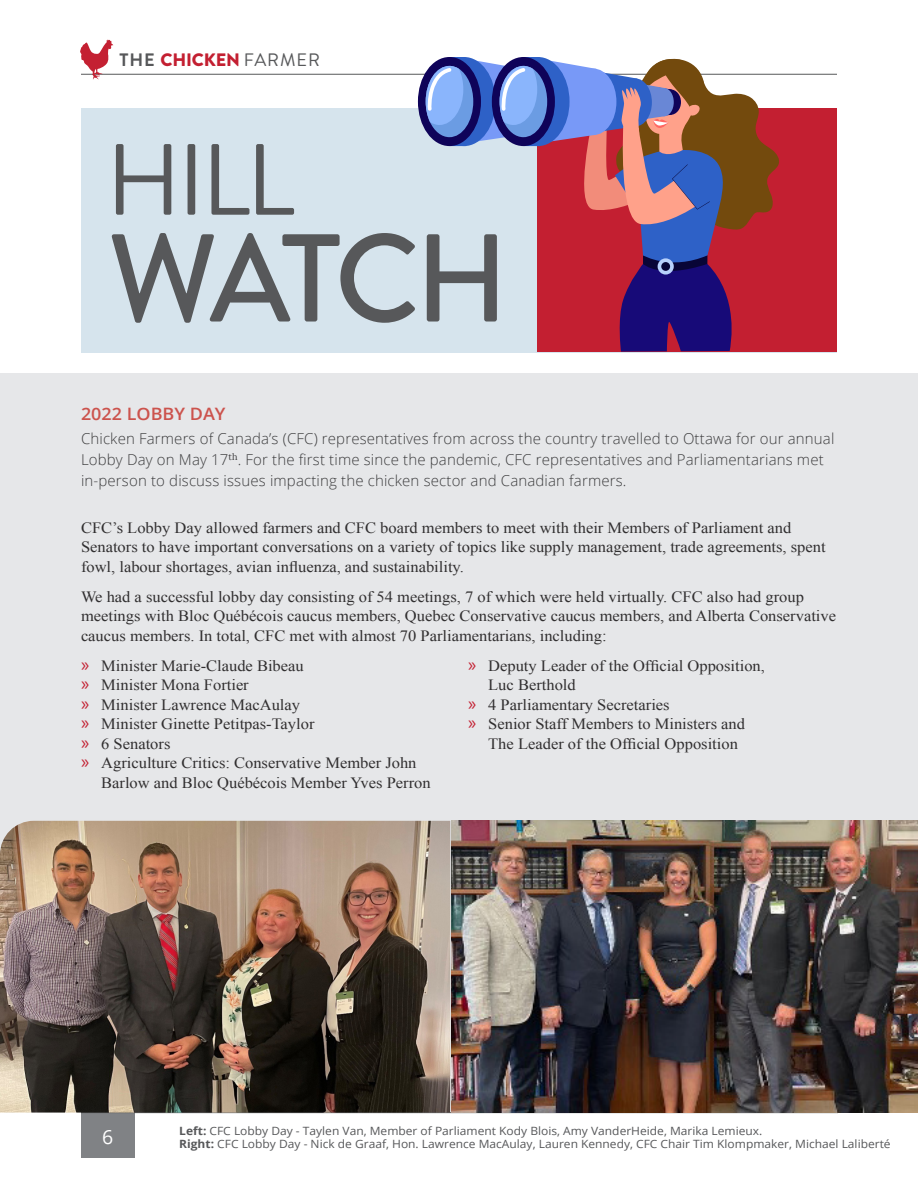
<style>
.page{position:relative;width:918px;height:1188px;background:#fff}
.page>*{position:absolute;margin:0;border:0;box-sizing:border-box;transform-origin:0 0}
.Note{font:500 124.65px "Brandon Grotesque";letter-spacing:-.06em;color:#57585a}
.Note-2{font:100.95px "Brandon Grotesque";color:#57585a}
.t1{font:19.5px "Open Sans";color:#fff}
.t2{font:900 18px "Brandon Grotesque";letter-spacing:-.01em;color:#c31f31}
.Heading_2{font:600 17.1px "Open Sans";color:#cc534d;scale:1.05 1}
.Body{font:15.6px/19.5px "Times New Roman";color:#312f30;scale:1.05 1}
.Intro{font:300 15px/21px "Open Sans";letter-spacing:.01em;color:#3e3e3f}
.t3{font:11.4px "Open Sans";color:#57585a;scale:1.05 1}
.s1{font-weight:700;color:#57585a}
.s2{font-weight:400;color:#57585a}
.s3{font-family:"Myriad Pro";font-size:19.5px;color:#c31f31}
.s4{font-weight:700}
</style>
<div class="page">
<div style="left:81px;top:1113px;width:54px;height:45px;background:#808285"></div>
<hr style="left:81px;top:74px;width:756px;height:1px;background:#57585a">
<svg style="left:80px;top:39px;width:33px;height:41px"></svg>
<div style="left:0;top:374px;width:918px;height:702px;background:#e6e7e9"></div>
<div style="left:81px;top:108px;width:756px;height:245px;background:#d6e4ed"></div>
<div style="left:538px;top:108px;width:299px;height:244px;background:#c31f31"></div>
<div style="left:418px;top:57px;width:63px;height:89px;background:#0f0359;border-radius:50%"></div>
<svg style="left:426px;top:57px;width:354px;height:295px"></svg>
<img style="left:0;top:821px;width:918px;height:292px">
<p class="t2" style="left:120px;top:47px;width:202px"><span class="s1">THE</span> CHICKEN <span class="s2">FARMER</span></p>
<p class="Note-2" style="left:106px;top:111px;width:190px">HILL</p>
<p class="Note" style="left:108px;top:193px;width:402px">WATCH</p>
<p class="Heading_2" style="left:81px;top:402px;width:139px">2022 LOBBY DAY</p>
<p class="Intro" style="left:81px;top:428px;width:755px">Chicken Farmers of Canada’s (CFC) representatives from across the country travelled to Ottawa for our annual<br>Lobby Day on May 17<sup>th</sup>. For the first time since the pandemic, CFC representatives and Parliamentarians met in-person to discuss issues impacting the chicken sector and Canadian farmers.</p>
<p class="Body" style="left:81px;top:517px;width:711px">CFC’s Lobby Day allowed farmers and CFC board members to meet with their Members of Parliament and<br>Senators to have important conversations on a variety of topics like supply management, trade agreements, spent fowl, labour shortages, avian influenza, and sustainability.</p>
<p class="Body" style="left:81px;top:586px;width:721px">We had a successful lobby day consisting of 54 meetings, 7 of which were held virtually. CFC also had group meetings with Bloc Québécois caucus members, Quebec Conservative caucus members, and Alberta Conservative caucus members. In total, CFC met with almost 70 Parliamentarians, including:</p>
<p class="Body" style="left:81px;top:655px;width:214px"><span class="s3">»</span> Minister Marie-Claude Bibeau</p>
<p class="Body" style="left:81px;top:675px;width:161px"><span class="s3">»</span> Minister Mona Fortier</p>
<p class="Body" style="left:81px;top:694px;width:210px"><span class="s3">»</span> Minister Lawrence MacAulay</p>
<p class="Body" style="left:81px;top:714px;width:224px"><span class="s3">»</span> Minister Ginette Petitpas-Taylor</p>
<p class="Body" style="left:81px;top:733px;width:87px"><span class="s3">»</span> 6 Senators</p>
<p class="Body" style="left:101px;top:753px;width:315px;text-indent:-20px"><span class="s3">»</span> Agriculture Critics: Conservative Member John<br>Barlow and Bloc Québécois Member Yves Perron</p>
<p class="Body" style="left:488px;top:655px;width:265px;text-indent:-20px"><span class="s3">»</span> Deputy Leader of the Official Opposition,<br>Luc Berthold</p>
<p class="Body" style="left:468px;top:694px;width:194px"><span class="s3">»</span> 4 Parliamentary Secretaries</p>
<p class="Body" style="left:488px;top:714px;width:246px;text-indent:-20px"><span class="s3">»</span> Senior Staff Members to Ministers and<br>The Leader of the Official Opposition</p>
<p class="t1" style="left:102px;top:1123px;width:13px">6</p>
<p class="t3" style="left:179px;top:1123px;width:557px"><span class="s4">Left:</span> CFC Lobby Day - Taylen Van, Member of Parliament Kody Blois, Amy VanderHeide, Marika Lemieux.</p>
<p class="t3" style="left:179px;top:1136px;width:679px"><span class="s4">Right:</span> CFC Lobby Day - Nick de Graaf, Hon. Lawrence MacAulay, Lauren Kennedy, CFC Chair Tim Klompmaker, Michael Laliberté</p>
</div>
